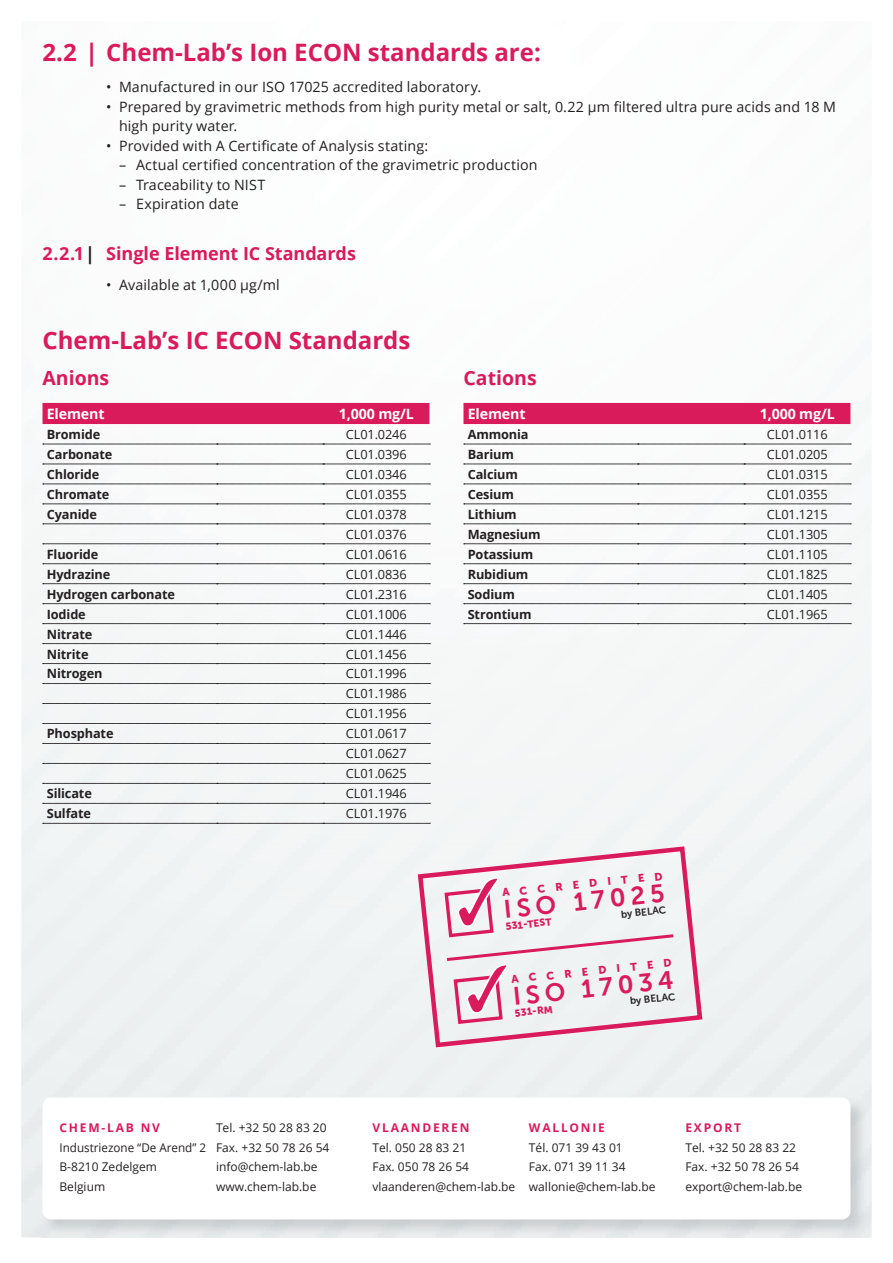
<style>
.page{position:relative;width:893px;height:1263px;background:#fff}
.page>*{position:absolute;margin:0;border:0;box-sizing:border-box;transform-origin:0 0}
.t1{font:25.2px "Museo Sans 700";color:#d91a5b}
.t2{font:700 24px "Open Sans";color:#d91a5b}
.t3{font:700 19.5px "Open Sans";color:#d91a5b}
.t4{font:700 18px "Open Sans";color:#d91a5b}
.t5{font:14.25px/19.5px "Open Sans";letter-spacing:.01em;color:#231f20}
.t6{font:700 14.25px "Open Sans";letter-spacing:-.01em;color:#fff}
.t7{font:12.75px/20px "Open Sans";letter-spacing:-.01em;color:#231f20;text-align:justify}
.t8{font:700 12.75px "Open Sans";letter-spacing:-.01em;color:#231f20}
.t9{font:12px/19.5px "Open Sans";color:#231f20}
.t10{font:700 12px "Open Sans";letter-spacing:.15em;color:#d91a5b}
.t11{font:10.95px "Museo Sans 900";color:#d91a5b}
.t12{font:10.05px "Museo Sans 900";color:#d91a5b}
.t13{font:10.05px "Museo Sans 700";color:#231f20}
.s1{color:#231f20}
</style>
<div class="page">
<div style="left:21px;top:402px;width:851px;height:835px;background:#f4f6f6"></div>
<div style="left:43px;top:403px;width:386px;height:21px;background:#d91a5b"></div>
<svg style="left:43px;top:444px;width:387px;height:1px"></svg>
<svg style="left:43px;top:464px;width:387px;height:1px"></svg>
<svg style="left:43px;top:484px;width:387px;height:1px"></svg>
<svg style="left:43px;top:504px;width:387px;height:1px"></svg>
<svg style="left:43px;top:524px;width:387px;height:1px"></svg>
<svg style="left:43px;top:543px;width:387px;height:1px"></svg>
<svg style="left:43px;top:563px;width:387px;height:1px"></svg>
<svg style="left:43px;top:583px;width:387px;height:1px"></svg>
<svg style="left:43px;top:603px;width:387px;height:1px"></svg>
<svg style="left:43px;top:623px;width:387px;height:1px"></svg>
<svg style="left:43px;top:643px;width:387px;height:1px"></svg>
<svg style="left:43px;top:663px;width:387px;height:1px"></svg>
<svg style="left:43px;top:683px;width:387px;height:1px"></svg>
<svg style="left:43px;top:703px;width:387px;height:1px"></svg>
<svg style="left:43px;top:723px;width:387px;height:1px"></svg>
<svg style="left:43px;top:743px;width:387px;height:1px"></svg>
<svg style="left:43px;top:763px;width:387px;height:1px"></svg>
<svg style="left:43px;top:783px;width:387px;height:1px"></svg>
<svg style="left:43px;top:803px;width:387px;height:1px"></svg>
<svg style="left:43px;top:823px;width:387px;height:1px"></svg>
<div style="left:463px;top:403px;width:387px;height:21px;background:#d91a5b"></div>
<svg style="left:464px;top:444px;width:387px;height:1px"></svg>
<svg style="left:464px;top:464px;width:387px;height:1px"></svg>
<svg style="left:464px;top:484px;width:387px;height:1px"></svg>
<svg style="left:464px;top:504px;width:387px;height:1px"></svg>
<svg style="left:464px;top:524px;width:387px;height:1px"></svg>
<svg style="left:464px;top:543px;width:387px;height:1px"></svg>
<svg style="left:464px;top:563px;width:387px;height:1px"></svg>
<svg style="left:464px;top:583px;width:387px;height:1px"></svg>
<svg style="left:464px;top:603px;width:387px;height:1px"></svg>
<svg style="left:464px;top:623px;width:387px;height:1px"></svg>
<svg style="left:415px;top:844px;width:290px;height:206px"></svg>
<svg style="left:443px;top:874px;width:234px;height:152px"></svg>
<img style="left:42px;top:1096px;width:826px;height:141px">
<div style="left:43px;top:1097px;width:807px;height:122px;background:#fff;border-radius:9px"></div>
<h2 class="t2" style="left:43px;top:35px;width:500px">2.2 | Chem-Lab’s Ion ECON standards are:</h2>
<p class="t5" style="left:106px;top:77px;width:376px">• Manufactured in our ISO 17025 accredited laboratory.</p>
<p class="t5" style="left:119px;top:97px;width:718px;text-indent:-13px">• Prepared by gravimetric methods from high purity metal or salt, 0.22 μm filtered ultra pure acids and 18 M high purity water.</p>
<p class="t5" style="left:106px;top:136px;width:323px">• Provided with A Certificate of Analysis stating:</p>
<p class="t5" style="left:119px;top:155px;width:420px">– Actual certified concentration of the gravimetric production</p>
<p class="t5" style="left:119px;top:175px;width:148px">– Traceability to NIST</p>
<p class="t5" style="left:119px;top:194px;width:121px">– Expiration date</p>
<p class="t4" style="left:43px;top:241px;width:315px">2.2.1 <span class="s1">|</span> Single Element IC Standards</p>
<p class="t5" style="left:106px;top:275px;width:175px">• Available at 1,000 µg/ml</p>
<h2 class="t2" style="left:43px;top:323px;width:369px">Chem-Lab’s IC ECON Standards</h2>
<h3 class="t3" style="left:43px;top:364px;width:68px">Anions</h3>
<p class="t6" style="left:47px;top:404px;width:59px">Element</p>
<p class="t6" style="left:339px;top:404px;width:77px">1,000 mg/L</p>
<p class="t8" style="left:47px;top:425px;width:55px">Bromide</p>
<p class="t7" style="left:346px;top:424px;width:62px">CL01.0246</p>
<p class="t8" style="left:47px;top:445px;width:67px">Carbonate</p>
<p class="t7" style="left:346px;top:444px;width:62px">CL01.0396</p>
<p class="t8" style="left:47px;top:465px;width:54px">Chloride</p>
<p class="t7" style="left:346px;top:464px;width:62px">CL01.0346</p>
<p class="t8" style="left:47px;top:485px;width:64px">Chromate</p>
<p class="t7" style="left:346px;top:484px;width:62px">CL01.0355</p>
<p class="t8" style="left:47px;top:505px;width:52px">Cyanide</p>
<p class="t7" style="left:346px;top:504px;width:62px">CL01.0378<br>CL01.0376</p>
<p class="t8" style="left:47px;top:545px;width:53px">Fluoride</p>
<p class="t7" style="left:346px;top:544px;width:62px">CL01.0616</p>
<p class="t8" style="left:47px;top:565px;width:65px">Hydrazine</p>
<p class="t7" style="left:346px;top:564px;width:62px">CL01.0836</p>
<p class="t8" style="left:47px;top:585px;width:130px">Hydrogen carbonate</p>
<p class="t7" style="left:346px;top:584px;width:62px">CL01.2316</p>
<p class="t8" style="left:47px;top:605px;width:41px">Iodide</p>
<p class="t7" style="left:346px;top:604px;width:62px">CL01.1006</p>
<p class="t8" style="left:47px;top:625px;width:47px">Nitrate</p>
<p class="t7" style="left:346px;top:624px;width:62px">CL01.1446</p>
<p class="t8" style="left:47px;top:645px;width:43px">Nitrite</p>
<p class="t7" style="left:346px;top:644px;width:62px">CL01.1456</p>
<p class="t8" style="left:47px;top:665px;width:57px">Nitrogen</p>
<p class="t7" style="left:346px;top:663px;width:62px">CL01.1996<br>CL01.1986<br>CL01.1956</p>
<p class="t8" style="left:47px;top:725px;width:68px">Phosphate</p>
<p class="t7" style="left:346px;top:723px;width:62px">CL01.0617<br>CL01.0627<br>CL01.0625</p>
<p class="t8" style="left:47px;top:785px;width:47px">Silicate</p>
<p class="t7" style="left:346px;top:783px;width:62px">CL01.1946</p>
<p class="t8" style="left:47px;top:805px;width:46px">Sulfate</p>
<p class="t7" style="left:346px;top:803px;width:62px">CL01.1976</p>
<h3 class="t3" style="left:463px;top:364px;width:75px">Cations</h3>
<p class="t6" style="left:468px;top:404px;width:59px">Element</p>
<p class="t6" style="left:760px;top:404px;width:77px">1,000 mg/L</p>
<p class="t8" style="left:468px;top:425px;width:62px">Ammonia</p>
<p class="t7" style="left:767px;top:424px;width:62px">CL01.0116</p>
<p class="t8" style="left:468px;top:445px;width:48px">Barium</p>
<p class="t7" style="left:767px;top:444px;width:62px">CL01.0205</p>
<p class="t8" style="left:468px;top:465px;width:52px">Calcium</p>
<p class="t7" style="left:767px;top:464px;width:62px">CL01.0315</p>
<p class="t8" style="left:468px;top:485px;width:48px">Cesium</p>
<p class="t7" style="left:767px;top:484px;width:62px">CL01.0355</p>
<p class="t8" style="left:468px;top:505px;width:51px">Lithium</p>
<p class="t7" style="left:767px;top:504px;width:62px">CL01.1215</p>
<p class="t8" style="left:468px;top:525px;width:74px">Magnesium</p>
<p class="t7" style="left:767px;top:524px;width:62px">CL01.1305</p>
<p class="t8" style="left:468px;top:545px;width:67px">Potassium</p>
<p class="t7" style="left:767px;top:544px;width:62px">CL01.1105</p>
<p class="t8" style="left:468px;top:565px;width:62px">Rubidium</p>
<p class="t7" style="left:767px;top:564px;width:62px">CL01.1825</p>
<p class="t8" style="left:468px;top:585px;width:49px">Sodium</p>
<p class="t7" style="left:767px;top:584px;width:62px">CL01.1405</p>
<p class="t8" style="left:468px;top:605px;width:65px">Strontium</p>
<p class="t7" style="left:767px;top:604px;width:62px">CL01.1965</p>
<p class="t11" style="left:502px;top:886px;width:163px;rotate:-6deg">ACCREDITED</p>
<p class="t12" style="left:505px;top:921px;width:47px;rotate:-6deg">531-TEST</p>
<h1 class="t1" style="left:503px;top:895px;width:163px;rotate:-6deg">ISO 17025</h1>
<p class="t13" style="left:620px;top:909px;width:47px;rotate:-6deg">by BELAC</p>
<p class="t11" style="left:511px;top:973px;width:163px;rotate:-6deg">ACCREDITED</p>
<p class="t12" style="left:514px;top:1007px;width:40px;rotate:-6deg">531-RM</p>
<h1 class="t1" style="left:512px;top:982px;width:163px;rotate:-6deg">ISO 17034</h1>
<p class="t13" style="left:630px;top:995px;width:47px;rotate:-6deg">by BELAC</p>
<p class="t10" style="left:60px;top:1119px;width:102px">CHEM-LAB NV</p>
<p class="t9" style="left:60px;top:1137px;width:148px">Industriezone “De Arend” 2<br>B-8210 Zedelgem<br>Belgium</p>
<p class="t9" style="left:216px;top:1118px;width:115px">Tel. +32 50 28 83 20<br>Fax. +32 50 78 26 54 info@chem-lab.be www.chem-lab.be</p>
<p class="t10" style="left:372px;top:1119px;width:99px">VLAANDEREN</p>
<p class="t9" style="left:372px;top:1137px;width:144px">Tel. 050 28 83 21<br>Fax. 050 78 26 54 vlaanderen@chem-lab.be</p>
<p class="t10" style="left:529px;top:1119px;width:78px">WALLONIE</p>
<p class="t9" style="left:529px;top:1137px;width:128px">Tél. 071 39 43 01<br>Fax. 071 39 11 34 wallonie@chem-lab.be</p>
<p class="t10" style="left:685px;top:1119px;width:57px">EXPORT</p>
<p class="t9" style="left:685px;top:1137px;width:118px">Tel. +32 50 28 83 22<br>Fax. +32 50 78 26 54 export@chem-lab.be</p>
</div>
